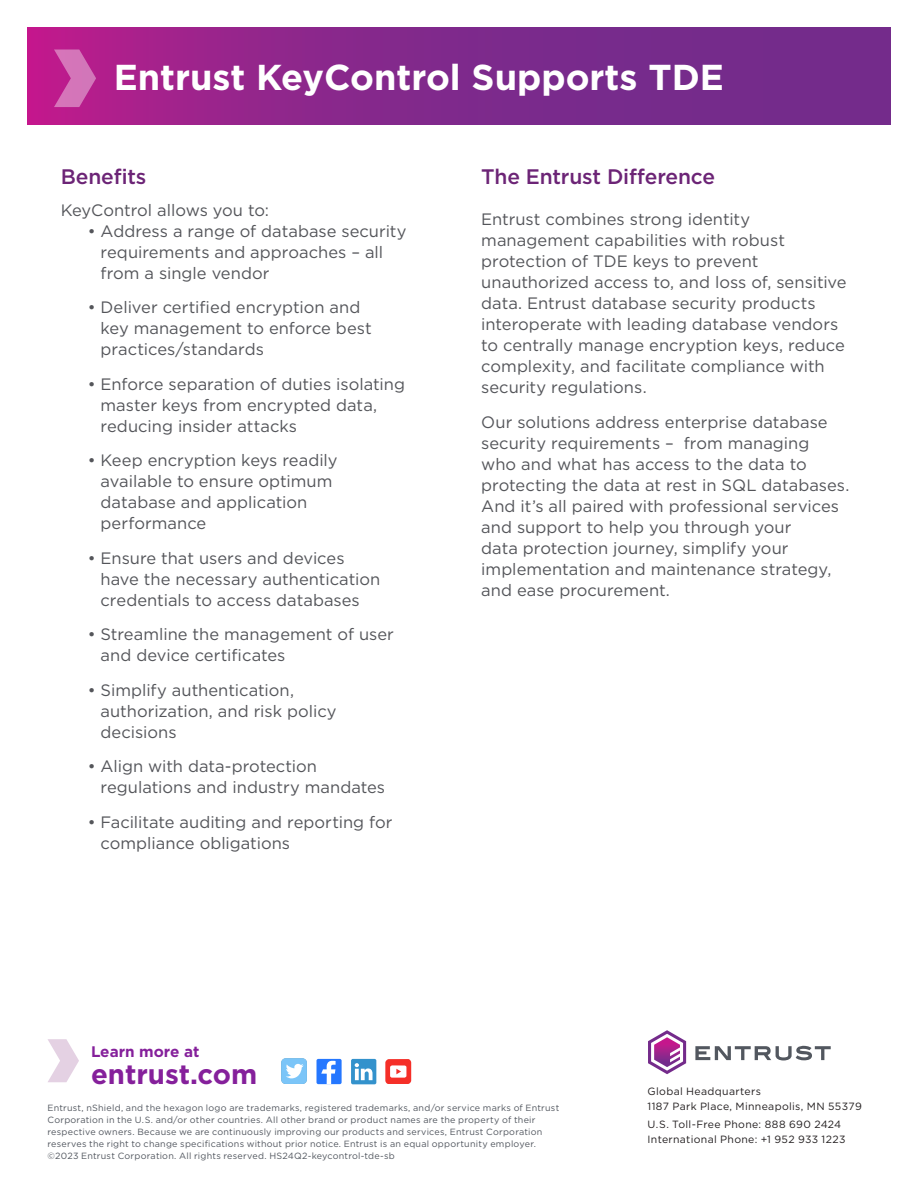
<style>
.page{position:relative;width:918px;height:1188px;background:#fff}
.page>*{position:absolute;margin:0;border:0;box-sizing:border-box;transform-origin:0 0}
.Product_Name{font:700 36px "Gotham";color:#fff}
.t1{font:700 27.6px "Gotham";color:#85209b}
.Subhead{font:500 21px "Gotham";letter-spacing:-.01em;color:#6c2476}
.Bullet_copy{font:16.5px/21px "Gotham";color:#54555a}
.Eyebrow{font:16.5px/21px "Gotham";color:#54555a}
.t2{font:700 15.3px "Gotham";color:#85209b}
.t3{font:10.5px/15px "Gotham";letter-spacing:.035em;color:#231f20}
.Legal{font:9px/12px "Gotham";letter-spacing:.025em;color:#52575f}
</style>
<div class="page">
<svg style="left:27px;top:27px;width:864px;height:98px;background:#86278b"></svg>
<svg style="left:54px;top:50px;width:42px;height:57px;background:#c951a7"></svg>
<div style="left:317px;top:1059px;width:25px;height:25px;background:#2577ff;border-radius:2px"></div>
<svg style="left:321px;top:1061px;width:15px;height:23px"></svg>
<div style="left:351px;top:1059px;width:25px;height:25px;background:#3392cc;border-radius:2px"></div>
<svg style="left:355px;top:1063px;width:18px;height:17px"></svg>
<div style="left:282px;top:1059px;width:25px;height:25px;background:#7bc5f8;border-radius:4px"></div>
<svg style="left:286px;top:1064px;width:18px;height:15px"></svg>
<svg style="left:385px;top:1059px;width:26px;height:25px"></svg>
<svg style="left:48px;top:1039px;width:31px;height:43px"></svg>
<svg style="left:695px;top:1046px;width:136px;height:14px"></svg>
<svg style="left:648px;top:1030px;width:38px;height:44px"></svg>
<p class="Product_Name" style="left:114px;top:54px;width:612px">Entrust KeyControl Supports TDE</p>
<p class="Subhead" style="left:61px;top:163px;width:87px">Benefits</p>
<p class="Eyebrow" style="left:61px;top:199px;width:210px">KeyControl allows you to:</p>
<p class="Bullet_copy" style="left:101px;top:220px;width:307px;text-indent:-13px">• Address a range of database security requirements and approaches – all from a single vendor</p>
<p class="Bullet_copy" style="left:101px;top:297px;width:273px;text-indent:-13px">• Deliver certified encryption and key management to enforce best practices/standards</p>
<p class="Bullet_copy" style="left:101px;top:373px;width:306px;text-indent:-13px">• Enforce separation of duties isolating master keys from encrypted data, reducing insider attacks</p>
<p class="Bullet_copy" style="left:101px;top:450px;width:239px;text-indent:-13px">• Keep encryption keys readily available to ensure optimum database and application performance</p>
<p class="Bullet_copy" style="left:101px;top:547px;width:281px;text-indent:-13px">• Ensure that users and devices have the necessary authentication credentials to access databases</p>
<p class="Bullet_copy" style="left:101px;top:624px;width:295px;text-indent:-13px">• Streamline the management of user and device certificates</p>
<p class="Bullet_copy" style="left:101px;top:679px;width:238px;text-indent:-13px">• Simplify authentication, authorization, and risk policy decisions</p>
<p class="Bullet_copy" style="left:101px;top:756px;width:286px;text-indent:-13px">• Align with data-protection regulations and industry mandates</p>
<p class="Bullet_copy" style="left:101px;top:811px;width:293px;text-indent:-13px">• Facilitate auditing and reporting for compliance obligations</p>
<p class="Subhead" style="left:481px;top:163px;width:235px">The Entrust Difference</p>
<p class="Eyebrow" style="left:481px;top:209px;width:367px">Entrust combines strong identity management capabilities with robust protection of TDE keys to prevent unauthorized access to, and loss of, sensitive data. Entrust database security products interoperate with leading database vendors to centrally manage encryption keys, reduce complexity, and facilitate compliance with security regulations.</p>
<p class="Eyebrow" style="left:481px;top:411px;width:370px">Our solutions address enterprise database security requirements – from managing<br>who and what has access to the data to protecting the data at rest in SQL databases.<br>And it’s all paired with professional services and support to help you through your<br>data protection journey, simplify your implementation and maintenance strategy, and ease procurement.</p>
<p class="t2" style="left:91px;top:1041px;width:110px">Learn more at</p>
<p class="t1" style="left:91px;top:1056px;width:168px">entrust.com</p>
<p class="Legal" style="left:48px;top:1102px;width:513px">Entrust, nShield, and the hexagon logo are trademarks, registered trademarks, and/or service marks of Entrust Corporation in the U.S. and/or other countries. All other brand or product names are the property of their respective owners. Because we are continuously improving our products and services, Entrust Corporation reserves the right to change specifications without prior notice. Entrust is an equal opportunity employer. ©2023 Entrust Corporation. All rights reserved. HS24Q2-keycontrol-tde-sb</p>
<p class="t3" style="left:648px;top:1083px;width:216px">Global Headquarters<br>1187 Park Place, Minneapolis, MN 55379</p>
<p class="t3" style="left:648px;top:1116px;width:200px">U.S. Toll-Free Phone: 888 690 2424<br>International Phone: +1 952 933 1223</p>
</div>
